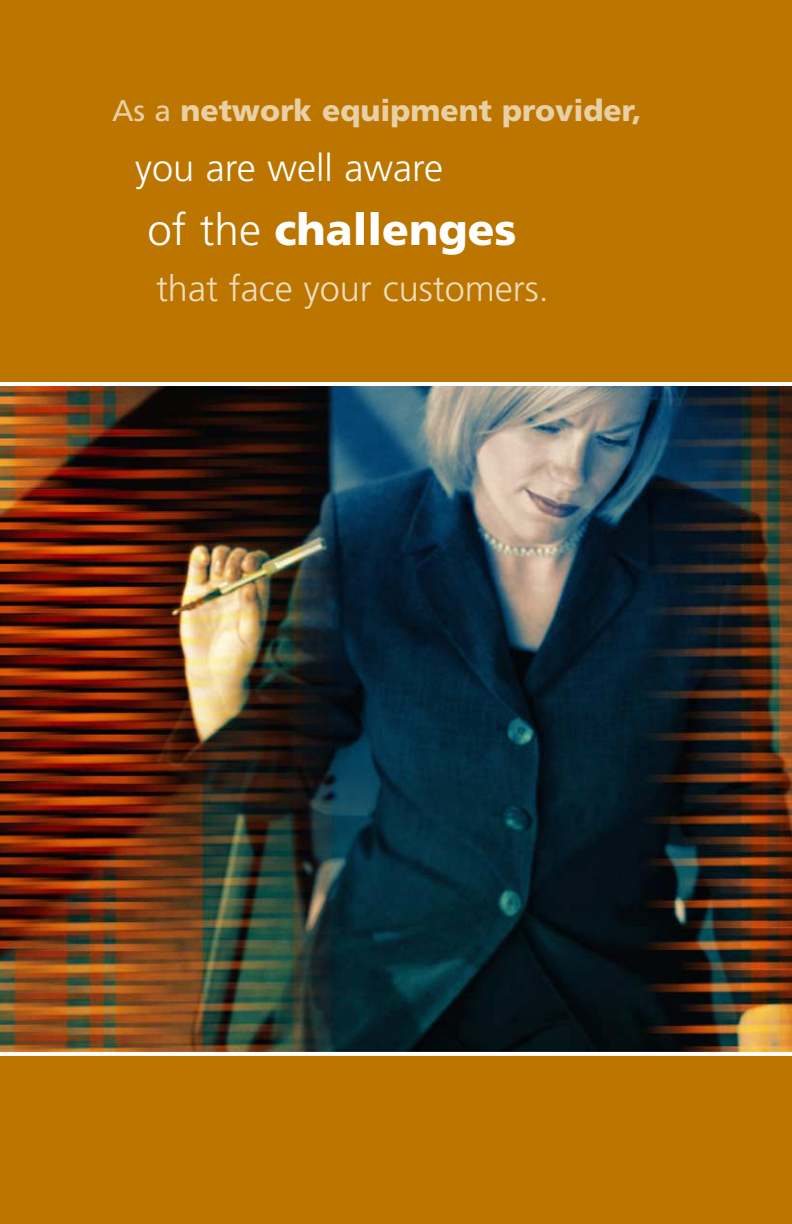
<style>
.page{position:relative;width:792px;height:1224px;background:#bc7600}
.page>*{position:absolute;margin:0;border:0;box-sizing:border-box;transform-origin:0 0}
.t1{font:900 44px "Frutiger";color:#fff}
.t2{font:300 38px "Frutiger";color:#fff}
.t3{font:300 36px "Frutiger";color:#eeddbf}
.t4{font:900 30px "Frutiger";color:#e8cfa6}
.s1{font-weight:400}
.s2{font-weight:300}
</style>
<div class="page">
<img style="left:0;top:386px;width:792px;height:666px">
<hr style="left:0;top:382px;width:792px;height:4px;background:#fff">
<svg style="left:0;top:1052px;width:792px;height:4px;background:#fdfcfa"></svg>
<p class="t4" style="left:112px;top:99px;width:531px"><span class="s1">As a</span> network equipment provider,</p>
<p class="t2" style="left:135px;top:153px;width:309px">you are well aware</p>
<h1 class="t1" style="left:147px;top:212px;width:371px"><span class="s2">of the</span> challenges</h1>
<p class="t3" style="left:156px;top:274px;width:394px">that face your customers.</p>
</div>
